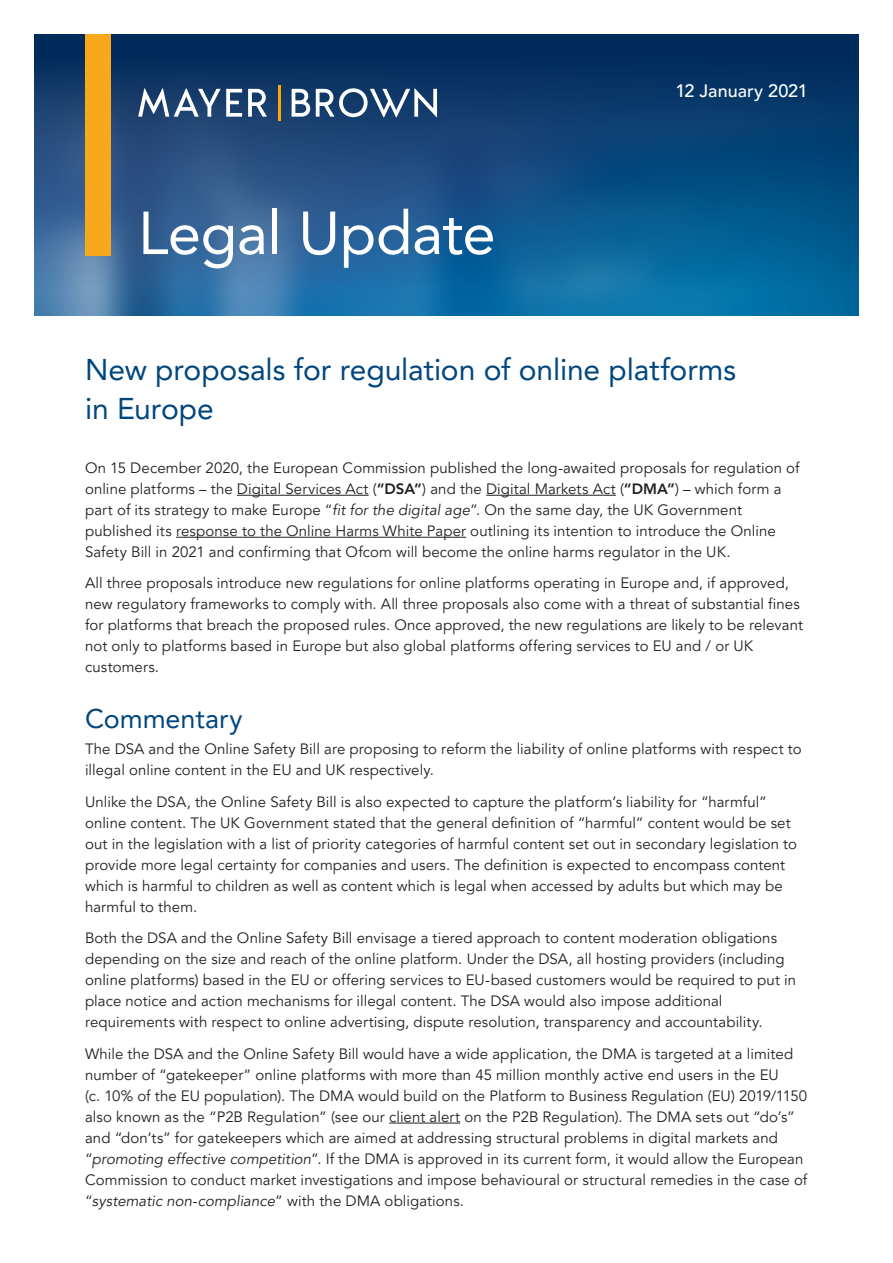
<style>
.page{position:relative;width:893px;height:1263px;background:#fff}
.page>*{position:absolute;margin:0;border:0;box-sizing:border-box;transform-origin:0 0}
.t1{font:60px "Avenir LT Pro";letter-spacing:-.01em;color:#fff}
.Subhead_L1{font:30px/39px "Avenir LT Pro";letter-spacing:-.005em;color:#00467e}
.Subhead_L1-2{font:27px "Avenir LT Pro";letter-spacing:-.005em;color:#00467e}
.t2{font:500 18px "Avenir LT Pro";color:#fff}
.Body_copy{font:15px/21px "Avenir LT Pro";letter-spacing:.005em;color:#231f20}
.s1{font-weight:800}
.s2{font-style:italic}
</style>
<div class="page">
<svg style="left:34px;top:34px;width:825px;height:282px;background:#165083"></svg>
<svg style="left:138px;top:88px;width:104px;height:29px"></svg>
<svg style="left:248px;top:89px;width:19px;height:28px"></svg>
<svg style="left:292px;top:89px;width:18px;height:28px"></svg>
<svg style="left:316px;top:88px;width:121px;height:29px"></svg>
<hr style="left:278px;top:85px;width:2px;height:35px;background:#ffa700">
<div style="left:85px;top:34px;width:25px;height:221px;background:#f9a71b"></div>
<hr style="left:237px;top:495px;width:132px;height:1px;background:#231f20">
<hr style="left:486px;top:495px;width:130px;height:1px;background:#231f20">
<hr style="left:176px;top:537px;width:290px;height:1px;background:#231f20">
<hr style="left:389px;top:1123px;width:71px;height:1px;background:#231f20">
<p class="t1" style="left:138px;top:196px;width:359px">Legal Update</p>
<p class="t2" style="left:676px;top:80px;width:134px">12 January 2021</p>
<p class="Subhead_L1" style="left:85px;top:350px;width:653px">New proposals for regulation of online platforms in Europe</p>
<p class="Body_copy" style="left:85px;top:457px;width:716px">On 15 December 2020, the European Commission published the long-awaited proposals for regulation of online platforms – the Digital Services Act (<span class="s1">“DSA”</span>) and the Digital Markets Act (<span class="s1">“DMA”</span>) – which form a part of its strategy to make Europe “<span class="s2">fit for the digital age</span>”. On the same day, the UK Government published its response to the Online Harms White Paper outlining its intention to introduce the Online Safety Bill in 2021 and confirming that Ofcom will become the online harms regulator in the UK.</p>
<p class="Body_copy" style="left:85px;top:573px;width:719px">All three proposals introduce new regulations for online platforms operating in Europe and, if approved, new regulatory frameworks to comply with. All three proposals also come with a threat of substantial fines for platforms that breach the proposed rules. Once approved, the new regulations are likely to be relevant not only to platforms based in Europe but also global platforms offering services to EU and / or UK customers.</p>
<p class="Subhead_L1-2" style="left:85px;top:702px;width:159px">Commentary</p>
<p class="Body_copy" style="left:85px;top:739px;width:718px">The DSA and the Online Safety Bill are proposing to reform the liability of online platforms with respect to illegal online content in the EU and UK respectively.</p>
<p class="Body_copy" style="left:85px;top:791px;width:714px">Unlike the DSA, the Online Safety Bill is also expected to capture the platform’s liability for “harmful” online content. The UK Government stated that the general definition of “harmful” content would be set out in the legislation with a list of priority categories of harmful content set out in secondary legislation to provide more legal certainty for companies and users. The definition is expected to encompass content which is harmful to children as well as content which is legal when accessed by adults but which may be harmful to them.</p>
<p class="Body_copy" style="left:85px;top:928px;width:713px">Both the DSA and the Online Safety Bill envisage a tiered approach to content moderation obligations depending on the size and reach of the online platform. Under the DSA, all hosting providers (including online platforms) based in the EU or offering services to EU-based customers would be required to put in place notice and action mechanisms for illegal content. The DSA would also impose additional requirements with respect to online advertising, dispute resolution, transparency and accountability.</p>
<p class="Body_copy" style="left:85px;top:1043px;width:724px">While the DSA and the Online Safety Bill would have a wide application, the DMA is targeted at a limited number of “gatekeeper” online platforms with more than 45 million monthly active end users in the EU<br>(c. 10% of the EU population). The DMA would build on the Platform to Business Regulation (EU) 2019/1150 also known as the “P2B Regulation” (see our client alert on the P2B Regulation). The DMA sets out “do’s” and “don’ts” for gatekeepers which are aimed at addressing structural problems in digital markets and “<span class="s2">promoting effective competition</span>”. If the DMA is approved in its current form, it would allow the European Commission to conduct market investigations and impose behavioural or structural remedies in the case of “<span class="s2">systematic non-compliance</span>” with the DMA obligations.</p>
</div>
